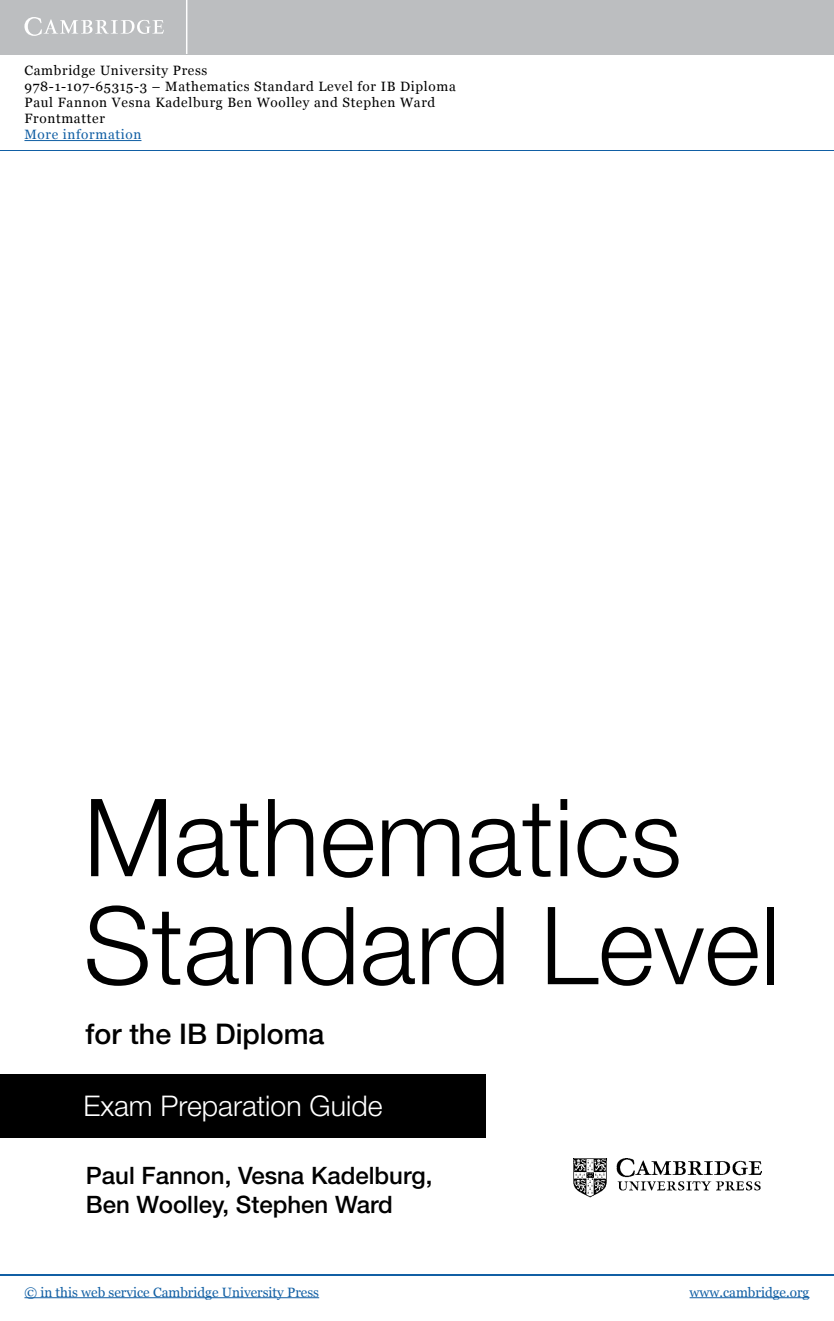
<style>
.page{position:relative;width:834px;height:1321px;background:#fff}
.page>*{position:absolute;margin:0;border:0;box-sizing:border-box;transform-origin:0 0}
.t1{font:300 108px/108px "Helvetica Neue LT Std";color:#000}
.t2{font:300 28.5px "Helvetica Neue LT Std";color:#fff}
.t3{font:500 28.5px "Helvetica Neue LT Std";color:#000}
.t4{font:500 24px/28.8px "Helvetica Neue LT Std";color:#000}
.t5{font:13.5px/16px "Georgia";letter-spacing:.05em;color:#000}
.t6{font:13.5px "Georgia";color:#115fa4}
.t7{font:13.5px "Georgia";letter-spacing:.05em;color:#115fa4}
</style>
<div class="page">
<div style="left:0;top:0;width:833px;height:54px;background:#bcbec0"></div>
<hr style="left:186px;top:0;width:1px;height:54px;background:#fff">
<svg style="left:24px;top:17px;width:140px;height:19px"></svg>
<hr style="left:24px;top:140px;width:117px;height:1px;background:#115fa4">
<hr style="left:0;top:150px;width:833px;height:1px;background:#115fa4">
<hr style="left:0;top:1274px;width:833px;height:1px;background:#115fa4">
<hr style="left:24px;top:1297px;width:295px;height:1px;background:#115fa4">
<hr style="left:689px;top:1297px;width:120px;height:1px;background:#115fa4">
<div style="left:0;top:1074px;width:485px;height:64px;background:#000"></div>
<img style="left:573px;top:1158px;width:188px;height:39px">
<p class="t5" style="left:24px;top:62px;width:433px">Cambridge University Press<br>978-1-107-65315-3 – Mathematics Standard Level for IB Diploma Paul Fannon Vesna Kadelburg Ben Woolley and Stephen Ward Frontmatter</p>
<p class="t7" style="left:24px;top:126px;width:118px">More information</p>
<h1 class="t1" style="left:83px;top:781px;width:698px">Mathematics<br>Standard Level</h1>
<h2 class="t3" style="left:86px;top:1016px;width:240px">for the IB Diploma</h2>
<h2 class="t2" style="left:83px;top:1088px;width:300px">Exam Preparation Guide</h2>
<h3 class="t4" style="left:86px;top:1161px;width:348px">Paul Fannon, Vesna Kadelburg,<br>Ben Woolley, Stephen Ward</h3>
<p class="t6" style="left:24px;top:1284px;width:296px">© in this web service Cambridge University Press</p>
<p class="t6" style="left:689px;top:1284px;width:121px">www.cambridge.org</p>
</div>
